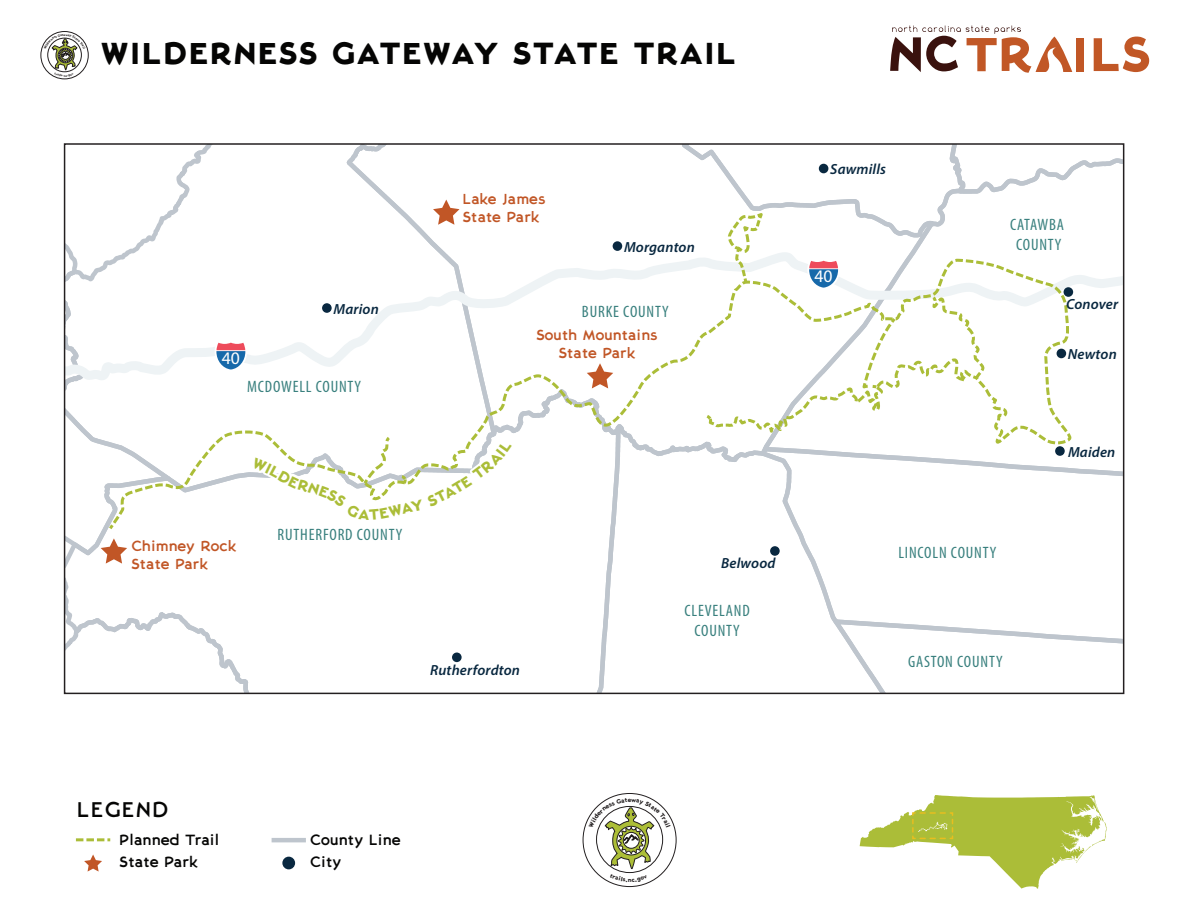
<style>
.page{position:relative;width:1188px;height:918px;background:#fff}
.page>*{position:absolute;margin:0;border:0;box-sizing:border-box;transform-origin:0 0}
.t1{font:800 30.75px "Naturally Wonderful";letter-spacing:.05em;color:#050504}
.t2{font:700 21.6px "Naturally Wonderful";letter-spacing:.075em;color:#050504}
.t3{font:17.7px "Myriad Pro";color:#fff}
.t4{font:condensed 16.5px/19.8px "Myriad Pro";letter-spacing:.05em;color:#39807e;text-align:center}
.t5{font:700 15px/22.5px "Naturally Wonderful";letter-spacing:.01em;color:#050504}
.t6{font:italic 600 14.7px "Myriad Pro";letter-spacing:.01em;color:#092840}
.t7{font:700 14.7px/17.7px "Naturally Wonderful";letter-spacing:.01em;color:#c15626}
</style>
<div class="page">
<svg style="left:67px;top:608px;width:182px;height:83px"></svg>
<svg style="left:820px;top:586px;width:301px;height:76px"></svg>
<svg style="left:67px;top:496px;width:43px;height:105px"></svg>
<svg style="left:67px;top:146px;width:144px;height:350px"></svg>
<svg style="left:67px;top:249px;width:144px;height:140px"></svg>
<svg style="left:107px;top:521px;width:6px;height:10px"></svg>
<svg style="left:110px;top:278px;width:105px;height:249px"></svg>
<svg style="left:101px;top:538px;width:26px;height:26px"></svg>
<div style="left:452px;top:653px;width:10px;height:9px;background:#092840;border-radius:50%"></div>
<svg style="left:84px;top:855px;width:18px;height:17px"></svg>
<div style="left:282px;top:857px;width:13px;height:12px;background:#092840;border-radius:50%"></div>
<hr style="left:272px;top:838px;width:34px;height:4px;background:#bec5cd">
<svg style="left:76px;top:838px;width:34px;height:3px"></svg>
<svg style="left:860px;top:795px;width:247px;height:94px"></svg>
<div style="left:1076px;top:38px;width:8px;height:33px;background:#c15726"></div>
<svg style="left:1094px;top:37px;width:55px;height:35px"></svg>
<svg style="left:890px;top:25px;width:182px;height:48px"></svg>
<div style="left:41px;top:31px;width:47px;height:48px;border:1px solid #231f20;border-radius:50%"></div>
<svg style="left:215px;top:144px;width:909px;height:442px"></svg>
<svg style="left:589px;top:798px;width:82px;height:84px"></svg>
<svg style="left:44px;top:34px;width:41px;height:43px"></svg>
<h1 class="t1" style="left:101px;top:29px;width:637px">WILDERNESS GATEWAY STATE TRAIL</h1>
<p class="t6" style="left:333px;top:299px;width:47px">Marion</p>
<p class="t3" style="left:222px;top:347px;width:19px">40</p>
<p class="t4" style="left:247px;top:377px;width:116px">MCDOWELL COUNTY</p>
<p class="t7" style="left:463px;top:189px;width:84px">Lake James<br>State Park</p>
<p class="t6" style="left:624px;top:237px;width:72px">Morganton</p>
<p class="t4" style="left:582px;top:301px;width:88px">BURKE COUNTY</p>
<p class="t7" style="left:536px;top:326px;width:123px;text-align:center">South Mountains<br>State Park</p>
<p class="t7" style="left:131px;top:536px;width:106px">Chimney Rock<br>State Park</p>
<p class="t4" style="left:278px;top:525px;width:126px">RUTHERFORD COUNTY</p>
<p class="t6" style="left:430px;top:660px;width:91px">Rutherfordton</p>
<p class="t6" style="left:721px;top:554px;width:56px">Belwood</p>
<p class="t4" style="left:685px;top:600px;width:67px">CLEVELAND<br>COUNTY</p>
<p class="t6" style="left:830px;top:160px;width:57px">Sawmills</p>
<p class="t3" style="left:815px;top:265px;width:19px">40</p>
<p class="t4" style="left:1010px;top:215px;width:55px">CATAWBA<br>COUNTY</p>
<p class="t6" style="left:1066px;top:295px;width:54px">Conover</p>
<p class="t6" style="left:1068px;top:345px;width:50px">Newton</p>
<p class="t6" style="left:1068px;top:442px;width:49px">Maiden</p>
<p class="t4" style="left:898px;top:542px;width:99px">LINCOLN COUNTY</p>
<p class="t4" style="left:908px;top:651px;width:96px">GASTON COUNTY</p>
<h2 class="t2" style="left:77px;top:794px;width:93px">LEGEND</h2>
<p class="t5" style="left:120px;top:828px;width:101px">Planned Trail<br>State Park</p>
<p class="t5" style="left:310px;top:828px;width:92px">County Line<br>City</p>
</div>
